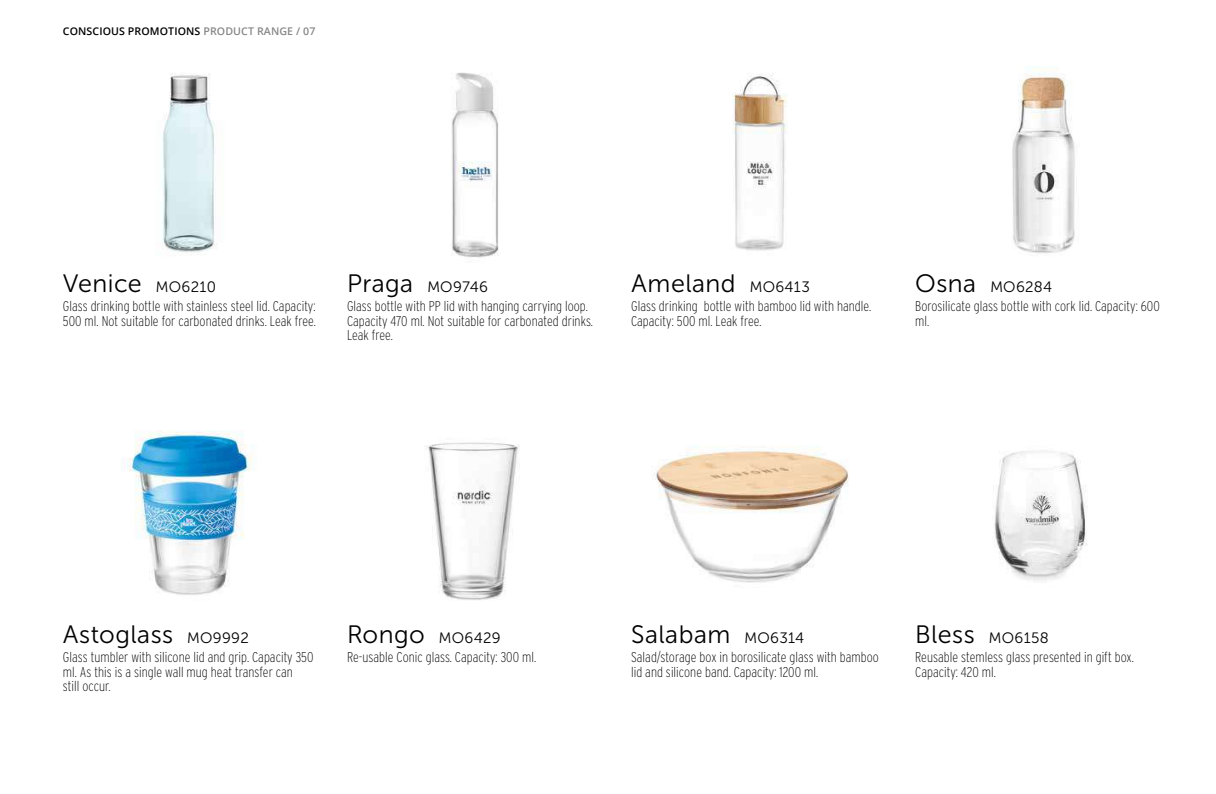
<style>
.page{position:relative;width:1216px;height:794px;background:#fff}
.page>*{position:absolute;margin:0;border:0;box-sizing:border-box;transform-origin:0 0}
.t1{font:25.03px "Museo Sans Cyrl 300";letter-spacing:.02em;color:#000}
.t2{font:15.05px "Museo Sans Cyrl 300";letter-spacing:.02em;color:#000}
.t3{font:200 14.17px/14.5px "Interstate WGL Condensed";letter-spacing:.005em;color:#000}
.t4{font:600 10.67px "Open Sans";letter-spacing:.01em;color:#000}
.s1{color:#878787}
.s2{font-size:15.05px}
.s3{font-size:25.03px}
</style>
<div class="page">
<img style="left:162px;top:73px;width:53px;height:180px">
<img style="left:451px;top:72px;width:48px;height:186px">
<img style="left:732px;top:74px;width:55px;height:177px">
<img style="left:1012px;top:66px;width:63px;height:187px">
<img style="left:121px;top:431px;width:132px;height:164px">
<img style="left:425px;top:442px;width:95px;height:158px">
<img style="left:652px;top:446px;width:197px;height:137px">
<img style="left:994px;top:450px;width:94px;height:131px">
<p class="t4" style="left:63px;top:24px;width:254px">CONSCIOUS PROMOTIONS <span class="s1">PRODUCT RANGE / 07</span></p>
<h1 class="t1" style="left:63px;top:270px;width:155px">Venice <span class="s2">MO6210</span></h1>
<p class="t3" style="left:63px;top:298px;width:254px">Glass drinking bottle with stainless steel lid. Capacity:<br>500 ml. Not suitable for carbonated drinks. Leak free.</p>
<p class="t2" style="left:347px;top:278px;width:142px"><span class="s3">Praga</span> MO9746</p>
<p class="t3" style="left:347px;top:298px;width:247px">Glass bottle with PP lid with hanging carrying loop.<br>Capacity 470 ml. Not suitable for carbonated drinks.<br>Leak free.</p>
<h1 class="t1" style="left:631px;top:270px;width:180px">Ameland <span class="s2">MO6413</span></h1>
<p class="t3" style="left:631px;top:298px;width:242px">Glass drinking bottle with bamboo lid with handle.<br>Capacity: 500 ml. Leak free.</p>
<p class="t2" style="left:915px;top:278px;width:138px"><span class="s3">Osna</span> MO6284</p>
<p class="t3" style="left:915px;top:298px;width:246px">Borosilicate glass bottle with cork lid. Capacity: 600 ml.</p>
<h1 class="t1" style="left:63px;top:620px;width:187px">Astoglass <span class="s2">MO9992</span></h1>
<p class="t3" style="left:63px;top:649px;width:252px">Glass tumbler with silicone lid and grip. Capacity 350 ml. As this is a single wall mug heat transfer can<br>still occur.</p>
<p class="t2" style="left:347px;top:629px;width:155px"><span class="s3">Rongo</span> MO6429</p>
<p class="t3" style="left:347px;top:649px;width:191px">Re-usable Conic glass. Capacity: 300 ml.</p>
<h1 class="t1" style="left:631px;top:620px;width:175px">Salabam <span class="s2">MO6314</span></h1>
<p class="t3" style="left:631px;top:649px;width:249px">Salad/storage box in borosilicate glass with bamboo lid and silicone band. Capacity: 1200 ml.</p>
<p class="t2" style="left:915px;top:629px;width:135px"><span class="s3">Bless</span> MO6158</p>
<p class="t3" style="left:915px;top:649px;width:220px">Reusable stemless glass presented in gift box.<br>Capacity: 420 ml.</p>
</div>
